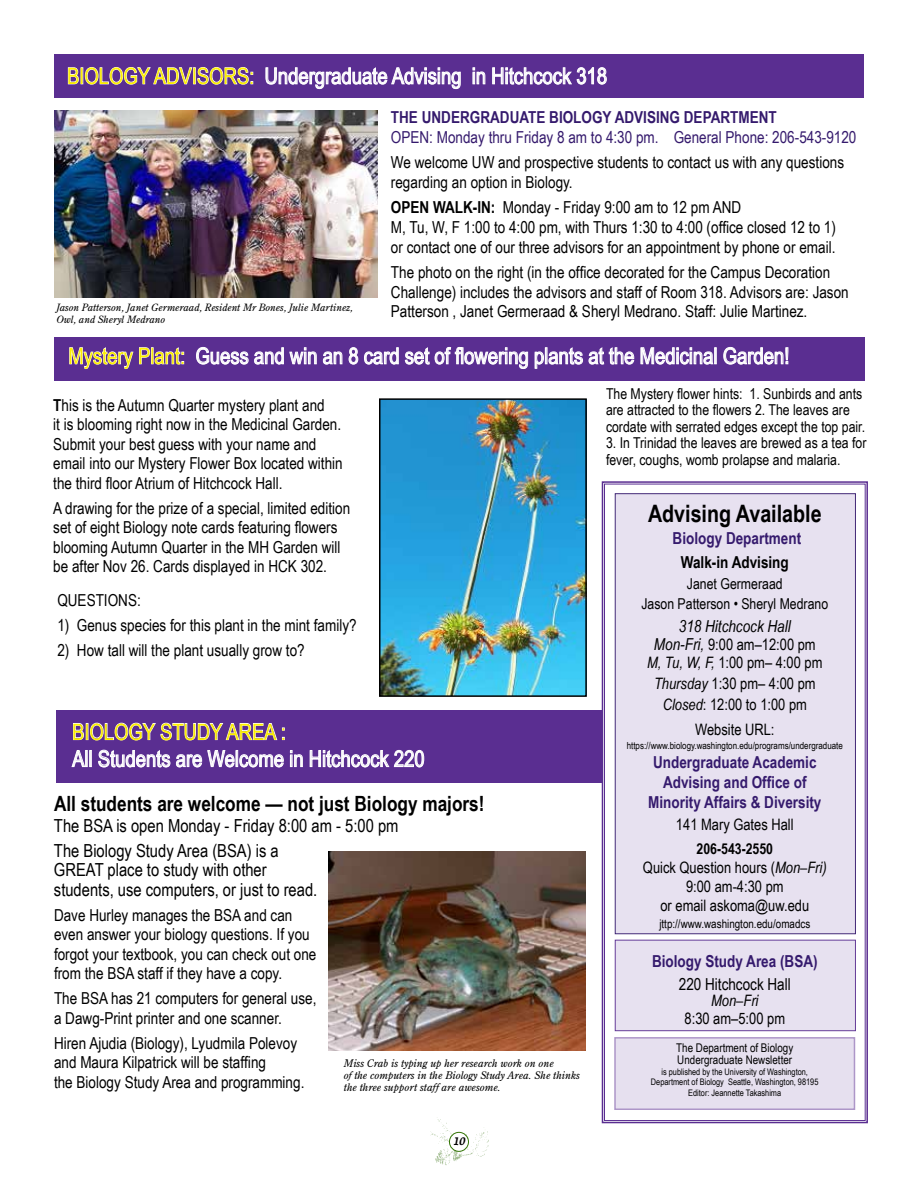
<style>
.page{position:relative;width:918px;height:1188px;background:#fff}
.page>*{position:absolute;margin:0;border:0;box-sizing:border-box;transform-origin:0 0}
.t1{font:700 24px "Arial Narrow";color:#000}
.t2{font:22.5px "Arial Narrow";color:#fff}
.t3{font:22.5px "Arial Narrow";color:#fff200}
.t4{font:700 21px "Arial Narrow";color:#000}
.t5{font:18px/24.9px "Arial Narrow";color:#000}
.t6{font:16.5px/19.5px "Arial Narrow";color:#000}
.t7{font:700 16.5px/19.8px "Arial Narrow";color:#351a6d;text-align:center}
.t8{font:16.5px "Arial Narrow";color:#351a6d}
.t9{font:700 16.5px "Arial Narrow";color:#000}
.t10{font:italic 16.5px "Arial Narrow";color:#000}
.t11{font:15.75px/18.9px "Arial Narrow";color:#000;text-align:center}
.t12{font:italic 15.75px "Arial Narrow";color:#000}
.t13{font:15px/16.5px "Arial Narrow";color:#000}
.t14{font:700 15px "Arial Narrow";color:#000}
.t15{font:12px/12px "Arial Narrow";color:#000}
.t16{font:italic 10.5px/12px "Century Old Style Std";color:#000}
.t17{font:italic 10.05px/12px "Century Old Style Std";color:#000}
.t18{font:9.75px "Arial Narrow";color:#000}
.t19{font:9px/10.8px "Arial Narrow";color:#000;text-align:center}
.t20{font:9px "Textile";color:#000}
.s1{color:#fff200}
.s2{font-weight:700}
.s3{font-style:italic;font-size:16.5px}
.s4{font-style:italic}
</style>
<div class="page">
<img style="left:430px;top:1117px;width:59px;height:48px">
<div style="left:449px;top:1132px;width:19px;height:19px;background:#fff;border-radius:50%"></div>
<div style="left:449px;top:1132px;width:20px;height:20px;border:1px solid #337506;border-radius:50%"></div>
<svg style="left:601px;top:481px;width:267px;height:643px;background:#e4ddee"></svg>
<div style="left:604px;top:484px;width:261px;height:637px;border:1px solid #5a2e91"></div>
<div style="left:54px;top:337px;width:810px;height:44px;background:#5a2e91"></div>
<svg style="left:69px;top:347px;width:115px;height:22px"></svg>
<svg style="left:196px;top:347px;width:203px;height:18px"></svg>
<svg style="left:405px;top:347px;width:123px;height:22px"></svg>
<svg style="left:534px;top:347px;width:180px;height:22px"></svg>
<div style="left:714px;top:347px;width:3px;height:17px;border:1px solid #fff"></div>
<svg style="left:723px;top:347px;width:66px;height:18px"></svg>
<img style="left:54px;top:111px;width:323px;height:186px">
<div style="left:54px;top:54px;width:810px;height:44px;background:#5a2e91"></div>
<svg style="left:68px;top:67px;width:185px;height:18px"></svg>
<svg style="left:265px;top:67px;width:196px;height:22px"></svg>
<svg style="left:473px;top:67px;width:13px;height:18px"></svg>
<svg style="left:492px;top:67px;width:115px;height:18px"></svg>
<img style="left:382px;top:401px;width:202px;height:293px">
<div style="left:379px;top:398px;width:208px;height:299px;border:2px solid #000"></div>
<img style="left:328px;top:851px;width:257px;height:199px">
<div style="left:56px;top:710px;width:546px;height:73px;background:#5a2e91"></div>
<svg style="left:73px;top:722px;width:212px;height:19px"></svg>
<svg style="left:71px;top:750px;width:15px;height:18px"></svg>
<div style="left:85px;top:750px;width:3px;height:17px;border:1px solid #fff"></div>
<div style="left:89px;top:750px;width:3px;height:17px;border:1px solid #fff"></div>
<svg style="left:98px;top:749px;width:186px;height:19px"></svg>
<svg style="left:290px;top:750px;width:13px;height:17px"></svg>
<svg style="left:309px;top:749px;width:116px;height:19px"></svg>
<h2 class="t2" style="left:67px;top:59px;width:542px"><span class="s1">BIOLOGY ADVISORS:</span> Undergraduate Advising in Hitchcock 318</h2>
<p class="t17" style="left:56px;top:301px;width:298px">Jason Patterson, Janet Germeraad, Resident Mr Bones, Julie Martinez,<br>Owl, and Sheryl Medrano</p>
<p class="t7" style="left:391px;top:106px;width:51px">The Undergraduate</p>
<p class="t7" style="left:549px;top:106px;width:20px">Biology</p>
<p class="t7" style="left:615px;top:106px;width:19px">Advising</p>
<p class="t7" style="left:684px;top:106px;width:20px">Department</p>
<p class="t8" style="left:391px;top:125px;width:467px">OPEN: Monday thru Friday 8 am to 4:30 pm. General Phone: 206-543-9120</p>
<p class="t6" style="left:391px;top:152px;width:455px">We welcome UW and prospective students to contact us with any questions regarding an option in Biology.</p>
<p class="t9" style="left:391px;top:195px;width:21px">Open</p>
<p class="t9" style="left:433px;top:195px;width:11px">walk</p>
<p class="t6" style="left:391px;top:197px;width:447px;text-indent:82px"><span class="s2">-in :</span> Monday - Friday 9:00 am to 12 pm AND<br>M, Tu, W, F 1:00 to 4:00 pm, with Thurs 1:30 to 4:00 (office closed 12 to 1) or contact one of our three advisors for an appointment by phone or email.</p>
<p class="t6" style="left:391px;top:261px;width:459px">The photo on the right (in the office decorated for the Campus Decoration<br>Challenge) includes the advisors and staff of Room 318. Advisors are: Jason<br>Patterson , Janet Germeraad &amp; Sheryl Medrano. Staff: Julie Martinez.</p>
<h2 class="t2" style="left:68px;top:339px;width:722px"><span class="s1">Mystery Plant:</span> Guess and win an 8 card set of flowering plants at the Medicinal Garden!</h2>
<p class="t6" style="left:53px;top:395px;width:291px"><span class="s2">T</span>his is the Autumn Quarter mystery plant and<br>it is blooming right now in the Medicinal Garden.<br>Submit your best guess with your name and email into our Mystery Flower Box located within the third floor Atrium of Hitchcock Hall.</p>
<p class="t6" style="left:53px;top:498px;width:299px">A drawing for the prize of a special, limited edition set of eight Biology note cards featuring flowers blooming Autumn Quarter in the MH Garden will be after Nov 26. Cards displayed in HCK 302.</p>
<p class="t6" style="left:57px;top:590px;width:20px">Questions</p>
<p class="t6" style="left:137px;top:590px;width:5px">:</p>
<p class="t6" style="left:57px;top:615px;width:301px">1) Genus species for this plant in the mint family?</p>
<p class="t6" style="left:57px;top:640px;width:249px">2) How tall will the plant usually grow to?</p>
<h2 class="t3" style="left:72px;top:715px;width:215px">BIOLOGY STUDY AREA :</h2>
<h2 class="t2" style="left:72px;top:742px;width:354px">All Students are Welcome in Hitchcock 220</h2>
<p class="t4" style="left:54px;top:788px;width:432px">All students are welcome — not just Biology majors!</p>
<p class="t5" style="left:54px;top:812px;width:346px">The BSA is open Monday - Friday 8:00 am - 5:00 pm<br>The Biology Study Area (BSA) is a</p>
<p class="t5" style="left:54px;top:857px;width:22px">GREAT</p>
<p class="t5" style="left:54px;top:860px;width:265px;line-height:19.5px;text-align:center">place to study with other<br>students, use computers, or just to read.</p>
<p class="t6" style="left:54px;top:905px;width:264px">Dave Hurley manages the BSA and can even answer your biology questions. If you forgot your textbook, you can check out one from the BSA staff if they have a copy.</p>
<p class="t6" style="left:54px;top:988px;width:264px">The BSA has 21 computers for general use, a Dawg-Print printer and one scanner.</p>
<p class="t6" style="left:54px;top:1032px;width:252px">Hiren Ajudia (Biology), Lyudmila Polevoy and Maura Kilpatrick will be staffing<br>the Biology Study Area and programming.</p>
<p class="t16" style="left:344px;top:1057px;width:237px">Miss Crab is typing up her research work on one<br>of the computers in the Biology Study Area. She thinks the three support staff are awesome.</p>
<p class="t20" style="left:453px;top:1135px;width:14px">10</p>
<p class="t13" style="left:606px;top:385px;width:261px">The Mystery flower hints: 1. Sunbirds and ants are attracted to the flowers 2. The leaves are cordate with serrated edges except the top pair.</p>
<p class="t13" style="left:606px;top:434px;width:262px">3. In Trinidad the leaves are brewed as a tea for fever, coughs, womb prolapse and malaria.</p>
<h1 class="t1" style="left:648px;top:495px;width:175px">Advising Available</h1>
<p class="t7" style="left:673px;top:527px;width:130px">Biology Department</p>
<p class="t9" style="left:681px;top:550px;width:110px">Walk-in Advising</p>
<p class="t13" style="left:641px;top:574px;width:188px;line-height:19.8px;text-align:center">Janet Germeraad<br>Jason Patterson • Sheryl Medrano</p>
<p class="t10" style="left:679px;top:614px;width:114px">318 Hitchcock Hall</p>
<p class="t11" style="left:647px;top:634px;width:177px;line-height:18px"><span class="s3">Mon-Fri,</span> 9:00 am–12:00 pm<br><span class="s4">M, Tu, W, F,</span> 1:00 pm– 4:00 pm</p>
<p class="t11" style="left:654px;top:672px;width:163px;line-height:21px"><span class="s4">Thursday</span> 1:30 pm– 4:00 pm<br><span class="s4">Closed</span>: 12:00 to 1:00 pm</p>
<p class="t11" style="left:695px;top:719px;width:81px">Website URL:</p>
<p class="t18" style="left:627px;top:738px;width:218px">https://www.biology.washington.edu/programs/undergraduate</p>
<p class="t7" style="left:648px;top:752px;width:175px">Undergraduate Academic<br>Advising and Office of<br>Minority Affairs &amp; Diversity</p>
<p class="t11" style="left:676px;top:815px;width:119px">141 Mary Gates Hall</p>
<p class="t14" style="left:697px;top:838px;width:78px">206-543-2550</p>
<p class="t11" style="left:643px;top:858px;width:185px">Quick Question hours (<span class="s4">Mon–Fri)<br></span>9:00 am-4:30 pm<br>or email askoma@uw.edu</p>
<p class="t15" style="left:659px;top:917px;width:152px">jttp://www.washington.edu/omadcs</p>
<p class="t7" style="left:652px;top:951px;width:167px">Biology Study Area (BSA)</p>
<p class="t6" style="left:679px;top:974px;width:114px">220 Hitchcock Hall</p>
<p class="t12" style="left:711px;top:990px;width:49px">Mon–Fri</p>
<p class="t11" style="left:685px;top:1009px;width:102px">8:30 am–5:00 pm</p>
<p class="t15" style="left:676px;top:1041px;width:119px">The Department of Biology<br>Undergraduate Newsletter</p>
<p class="t19" style="left:651px;top:1066px;width:169px">is published by the University of Washington,<br>Department of Biology Seattle, Washington, 98195<br>Editor: Jeannette Takashima</p>
</div>
